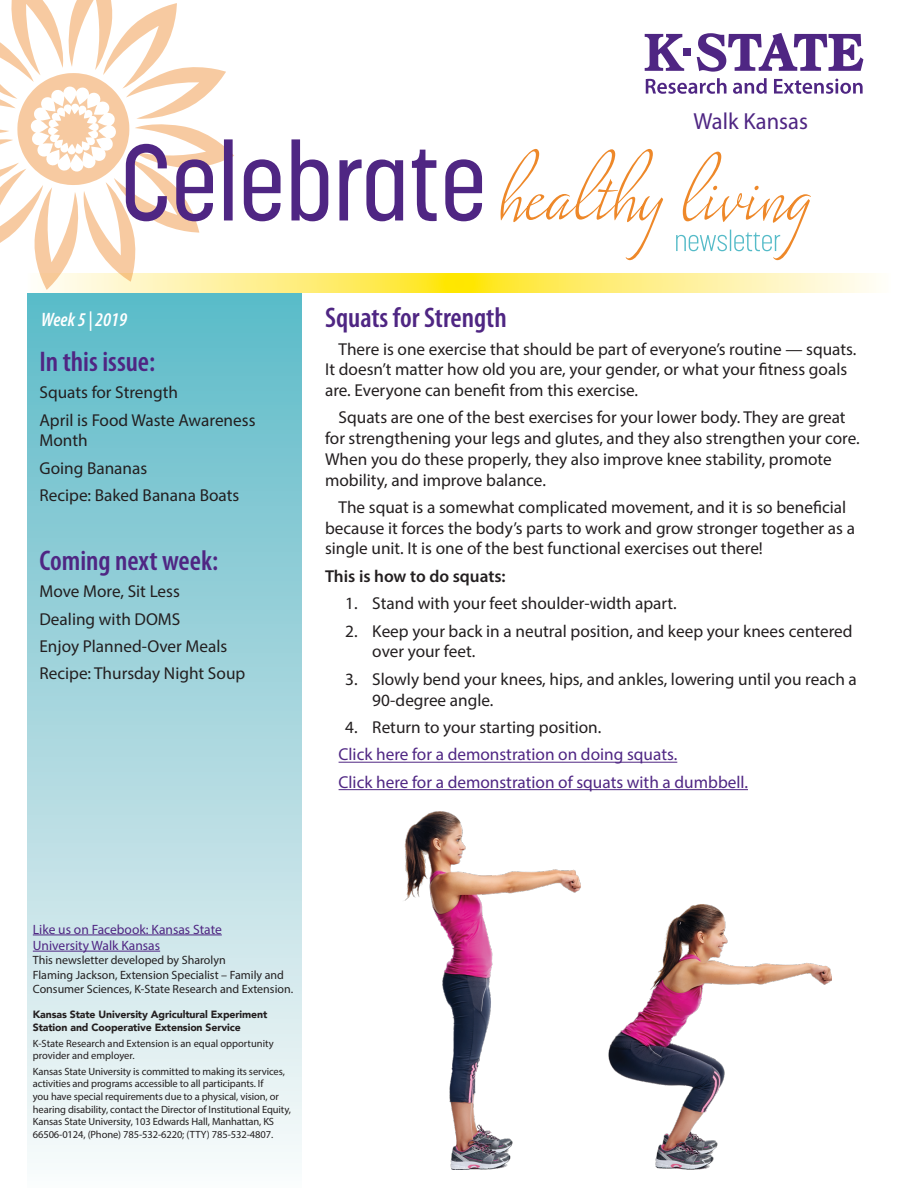
<style>
.page{position:relative;width:918px;height:1188px;background:#fff}
.page>*{position:absolute;margin:0;border:0;box-sizing:border-box;transform-origin:0 0}
.t1{font:600 condensed 28.5px "Myriad Pro";color:#4f2683}
.t2{font:23.25px "Myriad Pro";color:#4f2683}
.t3{font:italic 600 condensed 19.5px "Myriad Pro";color:#fff}
.t4{font:17.25px/20.7px "Myriad Pro";color:#231f20}
.t5{font:17.25px/27.5px "Myriad Pro";color:#4f2683}
.t6{font:600 17.25px "Myriad Pro";color:#231f20}
.t7{font:13.5px/16.2px "Myriad Pro";color:#4f2683}
.t8{font:12px/14.4px "Myriad Pro";color:#231f20}
.t9{font:10.5px/12.6px "Myriad Pro";letter-spacing:-.01em;color:#231f20}
.t10{font:900 10.5px/12.6px "Avenir";letter-spacing:-.01em;color:#231f20}
</style>
<div class="page">
<div style="left:28px;top:286px;width:273px;height:902px;background:linear-gradient(to bottom,#5bb9c7,#faf9f9)"></div>
<div style="left:683px;top:48px;width:7px;height:8px;background:#4f2683"></div>
<svg style="left:645px;top:34px;width:39px;height:37px"></svg>
<svg style="left:697px;top:33px;width:166px;height:39px"></svg>
<svg style="left:646px;top:78px;width:81px;height:16px"></svg>
<svg style="left:733px;top:78px;width:34px;height:16px"></svg>
<svg style="left:774px;top:79px;width:89px;height:15px"></svg>
<hr style="left:33px;top:935px;width:189px;height:1px;background:#4f2683">
<hr style="left:33px;top:951px;width:127px;height:1px;background:#4f2683">
<img style="left:404px;top:811px;width:428px;height:359px">
<hr style="left:339px;top:762px;width:338px;height:1px;background:#4f2683">
<hr style="left:339px;top:789px;width:409px;height:1px;background:#4f2683">
<svg style="left:28px;top:273px;width:849px;height:20px;background:#fff092"></svg>
<svg style="left:0;top:0;width:482px;height:290px"></svg>
<svg style="left:501px;top:149px;width:310px;height:111px"></svg>
<h2 class="t2" style="left:694px;top:107px;width:116px">Walk Kansas</h2>
<p class="t3" style="left:41px;top:309px;width:87px">Week 5 | 2019</p>
<h1 class="t1" style="left:39px;top:346px;width:117px">In this issue:</h1>
<p class="t4" style="left:39px;top:378px;width:218px;line-height:27.5px">Squats for Strength<br>April is Food Waste Awareness</p>
<p class="t4" style="left:39px;top:427px;width:201px;line-height:27.5px">Month<br>Going Bananas<br>Recipe: Baked Banana Boats</p>
<h1 class="t1" style="left:39px;top:545px;width:180px">Coming next week:</h1>
<p class="t4" style="left:39px;top:577px;width:207px;line-height:27.5px">Move More, Sit Less<br>Dealing with DOMS<br>Enjoy Planned-Over Meals<br>Recipe: Thursday Night Soup</p>
<h1 class="t1" style="left:325px;top:302px;width:183px">Squats for Strength</h1>
<p class="t4" style="left:325px;top:338px;width:533px;text-indent:14px">There is one exercise that should be part of everyone’s routine — squats.<br>It doesn’t matter how old you are, your gender, or what your fitness goals are. Everyone can benefit from this exercise.</p>
<p class="t4" style="left:325px;top:407px;width:536px;text-indent:14px">Squats are one of the best exercises for your lower body. They are great for strengthening your legs and glutes, and they also strengthen your core.<br>When you do these properly, they also improve knee stability, promote mobility, and improve balance.</p>
<p class="t4" style="left:325px;top:497px;width:531px;text-indent:14px">The squat is a somewhat complicated movement, and it is so beneficial because it forces the body’s parts to work and grow stronger together as a single unit. It is one of the best functional exercises out there!</p>
<p class="t6" style="left:325px;top:565px;width:182px">This is how to do squats:</p>
<p class="t4" style="left:345px;top:593px;width:333px">1. Stand with your feet shoulder-width apart.</p>
<p class="t4" style="left:372px;top:620px;width:482px;text-indent:-27px">2. Keep your back in a neutral position, and keep your knees centered over your feet.</p>
<p class="t4" style="left:372px;top:668px;width:486px;text-indent:-27px">3. Slowly bend your knees, hips, and ankles, lowering until you reach a<br>90-degree angle.</p>
<p class="t4" style="left:345px;top:717px;width:258px">4. Return to your starting position.</p>
<p class="t5" style="left:339px;top:741px;width:411px">Click here for a demonstration on doing squats.<br>Click here for a demonstration of squats with a dumbbell.</p>
<p class="t7" style="left:33px;top:921px;width:191px">Like us on Facebook: Kansas State<br>University Walk Kansas</p>
<p class="t8" style="left:33px;top:953px;width:262px">This newsletter developed by Sharolyn<br>Flaming Jackson, Extension Specialist – Family and<br>Consumer Sciences, K-State Research and Extension.</p>
<p class="t10" style="left:33px;top:1008px;width:236px">Kansas State University Agricultural Experiment<br>Station and Cooperative Extension Service</p>
<p class="t9" style="left:33px;top:1037px;width:242px">K-State Research and Extension is an equal opportunity provider and employer.</p>
<p class="t9" style="left:33px;top:1065px;width:260px">Kansas State University is committed to making its services, activities and programs accessible to all participants. If<br>you have special requirements due to a physical, vision, or hearing disability, contact the Director of Institutional Equity, Kansas State University, 103 Edwards Hall, Manhattan, KS 66506-0124, (Phone) 785-532-6220; (TTY) 785-532-4807.</p>
</div>
